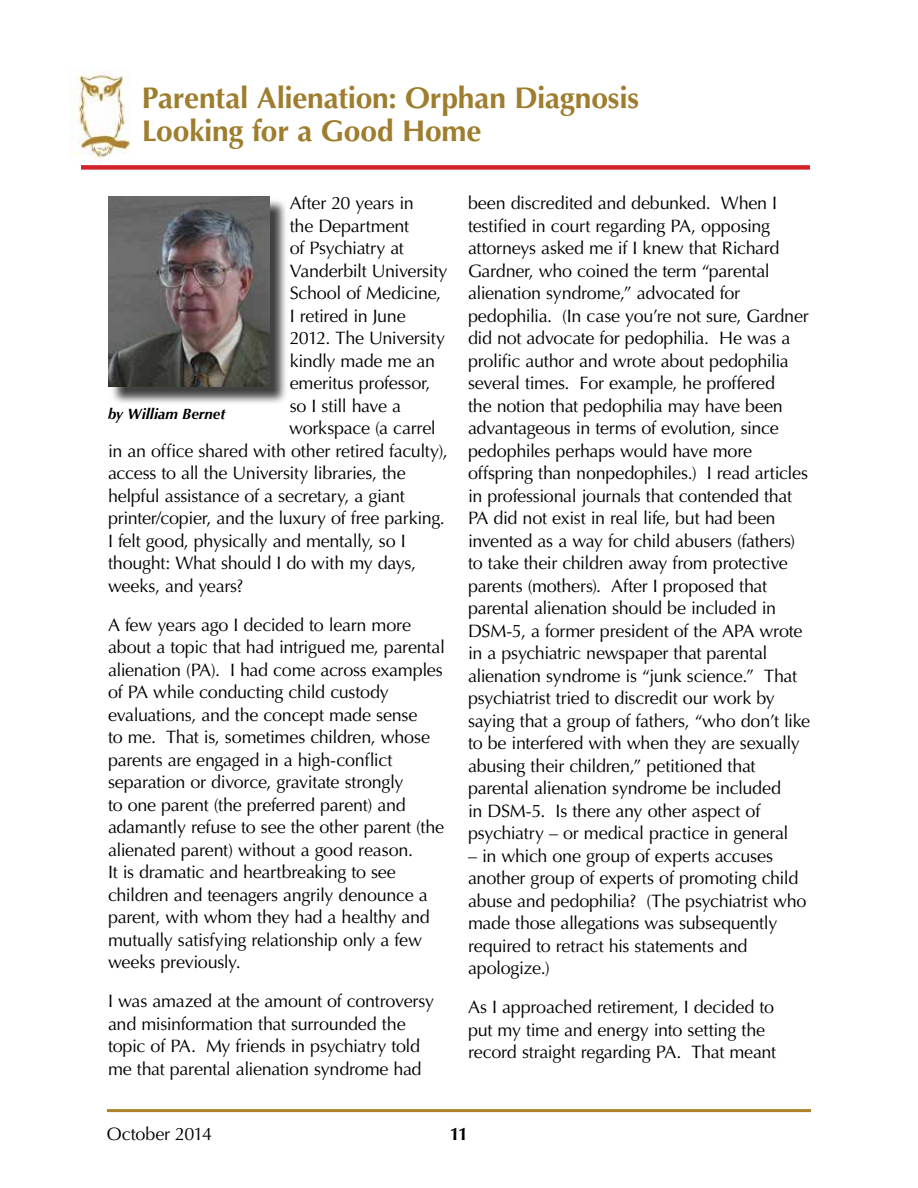
<style>
.page{position:relative;width:918px;height:1188px;background:#fff}
.page>*{position:absolute;margin:0;border:0;box-sizing:border-box;transform-origin:0 0}
.t1{font:700 30px/33px "Optima LT Std";letter-spacing:-.005em;color:#9e7e2e}
.t2{font:18px/22.5px "Optima LT Std";letter-spacing:-.015em;color:#000}
.t3{font:700 18px "Optima LT Std";color:#000}
.t4{font:italic 700 15px "Optima LT Std";letter-spacing:-.005em;color:#000}
</style>
<div class="page">
<hr style="left:107px;top:1109px;width:704px;height:3px;background:#ad832d">
<img style="left:71px;top:69px;width:59px;height:94px">
<div style="left:81px;top:165px;width:729px;height:5px;background:#d2232a"></div>
<div style="left:110px;top:198px;width:178px;height:207px;background:#000;opacity:.75"></div>
<img style="left:108px;top:196px;width:161px;height:191px">
<h1 class="t1" style="left:142px;top:82px;width:499px">Parental Alienation: Orphan Diagnosis<br>Looking for a Good Home</h1>
<p class="t2" style="left:290px;top:192px;width:126px">After 20 years in</p>
<p class="t2" style="left:290px;top:215px;width:121px">the Department</p>
<p class="t2" style="left:290px;top:237px;width:116px">of Psychiatry at</p>
<p class="t2" style="left:290px;top:260px;width:159px">Vanderbilt University</p>
<p class="t2" style="left:290px;top:282px;width:153px">School of Medicine,</p>
<p class="t2" style="left:290px;top:305px;width:117px">I retired in June</p>
<p class="t2" style="left:290px;top:327px;width:157px">2012. The University</p>
<p class="t2" style="left:290px;top:350px;width:147px">kindly made me an</p>
<p class="t2" style="left:290px;top:372px;width:142px">emeritus professor,</p>
<p class="t2" style="left:290px;top:395px;width:113px">so I still have a</p>
<p class="t2" style="left:289px;top:417px;width:148px">workspace (a carrel</p>
<p class="t2" style="left:108px;top:440px;width:341px">in an office shared with other retired faculty),</p>
<p class="t2" style="left:108px;top:462px;width:299px">access to all the University libraries, the</p>
<p class="t2" style="left:108px;top:485px;width:298px">helpful assistance of a secretary, a giant</p>
<p class="t2" style="left:108px;top:507px;width:338px">printer/copier, and the luxury of free parking.</p>
<p class="t2" style="left:108px;top:530px;width:299px">I felt good, physically and mentally, so I</p>
<p class="t2" style="left:108px;top:552px;width:310px">thought: What should I do with my days,</p>
<p class="t2" style="left:108px;top:575px;width:137px">weeks, and years?</p>
<p class="t2" style="left:108px;top:614px;width:339px">A few years ago I decided to learn more about a topic that had intrigued me, parental alienation (PA). I had come across examples of PA while conducting child custody evaluations, and the concept made sense<br>to me. That is, sometimes children, whose parents are engaged in a high-conflict separation or divorce, gravitate strongly<br>to one parent (the preferred parent) and adamantly refuse to see the other parent (the alienated parent) without a good reason.<br>It is dramatic and heartbreaking to see children and teenagers angrily denounce a parent, with whom they had a healthy and mutually satisfying relationship only a few weeks previously.</p>
<p class="t2" style="left:108px;top:990px;width:328px">I was amazed at the amount of controversy and misinformation that surrounded the topic of PA. My friends in psychiatry told me that parental alienation syndrome had</p>
<p class="t4" style="left:108px;top:405px;width:119px">by William Bernet</p>
<p class="t2" style="left:468px;top:192px;width:344px">been discredited and debunked. When I testified in court regarding PA, opposing attorneys asked me if I knew that Richard Gardner, who coined the term “parental alienation syndrome,” advocated for pedophilia. (In case you’re not sure, Gardner did not advocate for pedophilia. He was a prolific author and wrote about pedophilia several times. For example, he proffered<br>the notion that pedophilia may have been advantageous in terms of evolution, since pedophiles perhaps would have more offspring than nonpedophiles.) I read articles in professional journals that contended that PA did not exist in real life, but had been invented as a way for child abusers (fathers) to take their children away from protective parents (mothers). After I proposed that parental alienation should be included in DSM-5, a former president of the APA wrote in a psychiatric newspaper that parental alienation syndrome is “junk science.” That psychiatrist tried to discredit our work by saying that a group of fathers, “who don’t like to be interfered with when they are sexually abusing their children,” petitioned that parental alienation syndrome be included<br>in DSM-5. Is there any other aspect of psychiatry – or medical practice in general</p>
<p class="t2" style="left:468px;top:845px;width:340px">– in which one group of experts accuses another group of experts of promoting child abuse and pedophilia? (The psychiatrist who made those allegations was subsequently required to retract his statements and apologize.)</p>
<p class="t2" style="left:468px;top:996px;width:310px">As I approached retirement, I decided to put my time and energy into setting the record straight regarding PA. That meant</p>
<p class="t2" style="left:107px;top:1123px;width:107px">October 2014</p>
<p class="t3" style="left:450px;top:1123px;width:20px">11</p>
</div>
